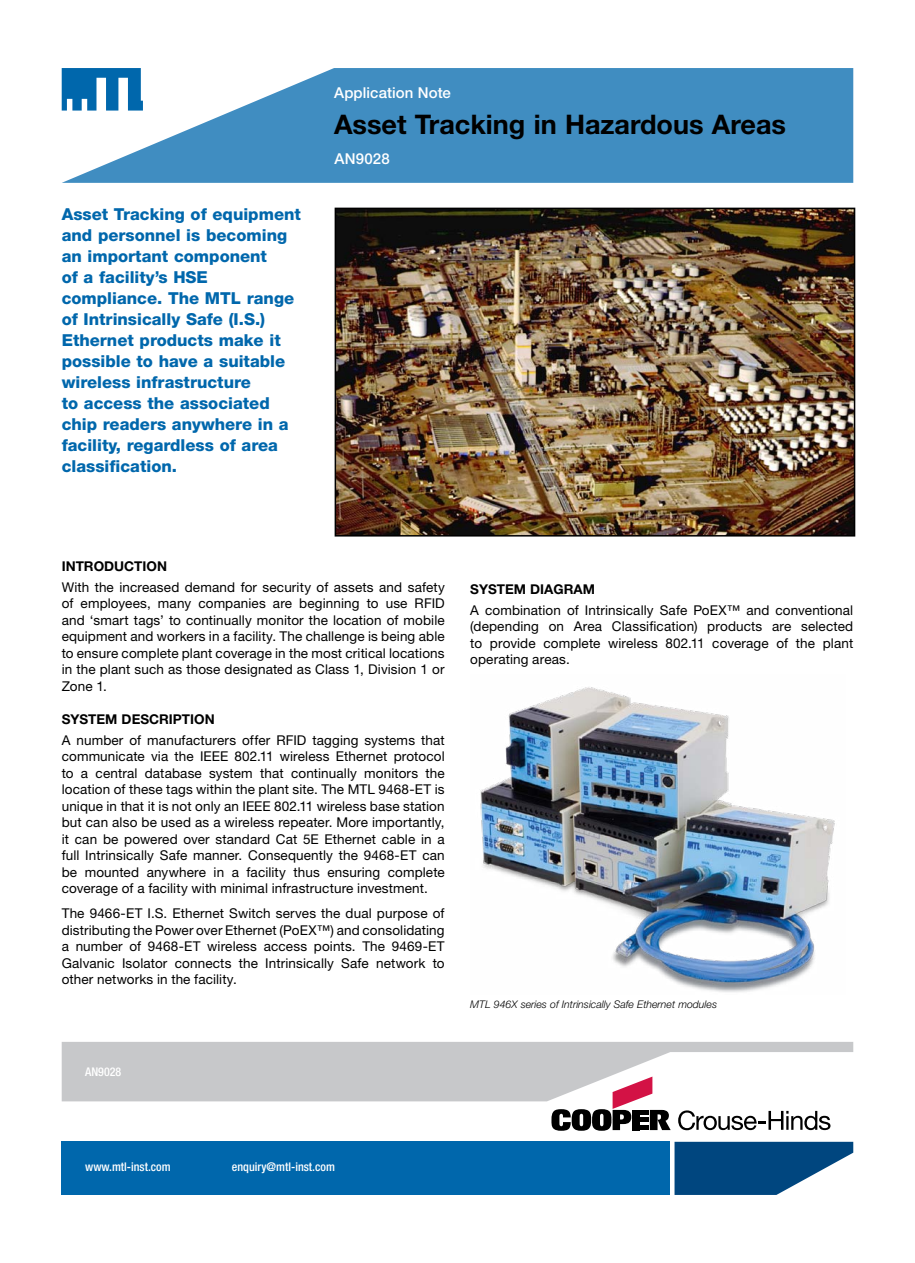
<style>
.page{position:relative;width:915px;height:1263px;background:#fff}
.page>*{position:absolute;margin:0;border:0;box-sizing:border-box;transform-origin:0 0}
.t1{font:700 27px "Helvetica Neue LT Pro";color:#000}
.t2{font:800 16.5px/21px "Helvetica Neue LT Pro";color:#0067ac}
.t3{font:500 15px "Helvetica Neue LT Pro";letter-spacing:.005em;color:#fff}
.t4{font:15px "Helvetica Neue LT Pro";letter-spacing:.005em;color:#fff}
.t5{font:13.5px/16.5px "Helvetica Neue LT Pro";letter-spacing:.01em;color:#000;text-align:justify}
.t6{font:700 13.5px "Helvetica Neue LT Pro";color:#000}
.t7{font:500 condensed 12px "Helvetica Neue LT Pro";color:#fff}
.t8{font:italic 300 10.5px "Helvetica Neue LT Pro";color:#000}
</style>
<div class="page">
<svg style="left:62px;top:68px;width:791px;height:115px;background:#5a9cc9"></svg>
<svg style="left:674px;top:1142px;width:179px;height:53px"></svg>
<svg style="left:551px;top:1101px;width:119px;height:30px"></svg>
<svg style="left:678px;top:1110px;width:152px;height:20px"></svg>
<div style="left:62px;top:1142px;width:608px;height:53px;background:#0067ac"></div>
<svg style="left:62px;top:1042px;width:791px;height:59px;fill:#c7c8ca"></svg>
<svg style="left:62px;top:68px;width:81px;height:43px"></svg>
<img style="left:337px;top:211px;width:515px;height:322px">
<div style="left:334px;top:208px;width:521px;height:328px;border:2px solid #000"></div>
<img style="left:480px;top:687px;width:355px;height:305px">
<p class="t4" style="left:334px;top:77px;width:134px">technical datasheet</p>
<p class="t3" style="left:334px;top:84px;width:118px">Application Note</p>
<h1 class="t1" style="left:334px;top:107px;width:453px">Asset Tracking in Hazardous Areas</h1>
<p class="t2" style="left:62px;top:204px;width:241px">Asset Tracking of equipment and personnel is becoming an important component<br>of a facility’s HSE compliance. The MTL range of Intrinsically Safe (I.S.)<br>Ethernet products make it possible to have a suitable wireless infrastructure<br>to access the associated chip readers anywhere in a facility, regardless of area classification.</p>
<p class="t3" style="left:334px;top:149px;width:57px">AN9028</p>
<p class="t6" style="left:62px;top:558px;width:107px">INTRODUCTION</p>
<p class="t5" style="left:62px;top:578px;width:384px">With the increased demand for security of assets and safety of employees, many companies are beginning to use RFID and ‘smart tags’ to continually monitor the location of mobile equipment and workers in a facility. The challenge is being able to ensure complete plant coverage in the most critical locations in the plant such as those designated as Class 1, Division 1 or Zone 1.</p>
<p class="t6" style="left:62px;top:711px;width:88px">System Descri</p>
<p class="t6" style="left:173px;top:711px;width:18px">ption</p>
<p class="t5" style="left:62px;top:731px;width:384px">A number of manufacturers offer RFID tagging systems that communicate via the IEEE 802.11 wireless Ethernet protocol to a central database system that continually monitors the location of these tags within the plant site. The MTL 9468-ET is unique in that it is not only an IEEE 802.11 wireless base station but can also be used as a wireless repeater. More importantly, it can be powered over standard Cat 5E Ethernet cable in a full Intrinsically Safe manner. Consequently the 9468-ET can be mounted anywhere in a facility thus ensuring complete coverage of a facility with minimal infrastructure investment.</p>
<p class="t5" style="left:62px;top:905px;width:384px">The 9466-ET I.S. Ethernet Switch serves the dual purpose of distributing the Power over Ethernet (PoEX™) and consolidating a number of 9468-ET wireless access points. The 9469-ET Galvanic Isolator connects the Intrinsically Safe network to other networks in the facility.</p>
<p class="t7" style="left:85px;top:1064px;width:38px">AN9028</p>
<p class="t6" style="left:470px;top:580px;width:126px">System Diagram</p>
<p class="t5" style="left:470px;top:601px;width:384px">A combination of Intrinsically Safe PoEX™ and conventional (depending on Area Classification) products are selected to provide complete wireless 802.11 coverage of the plant operating areas.</p>
<p class="t8" style="left:470px;top:998px;width:248px">MTL 946X series of Intrinsically Safe Ethernet modules</p>
<p class="t7" style="left:232px;top:1160px;width:104px">enquiry@mtl-inst.com</p>
<p class="t7" style="left:85px;top:1160px;width:87px">www.mtl-inst.com</p>
<p class="t7" style="left:217px;top:1160px;width:104px">enquiry@mtl-inst.com</p>
</div>
